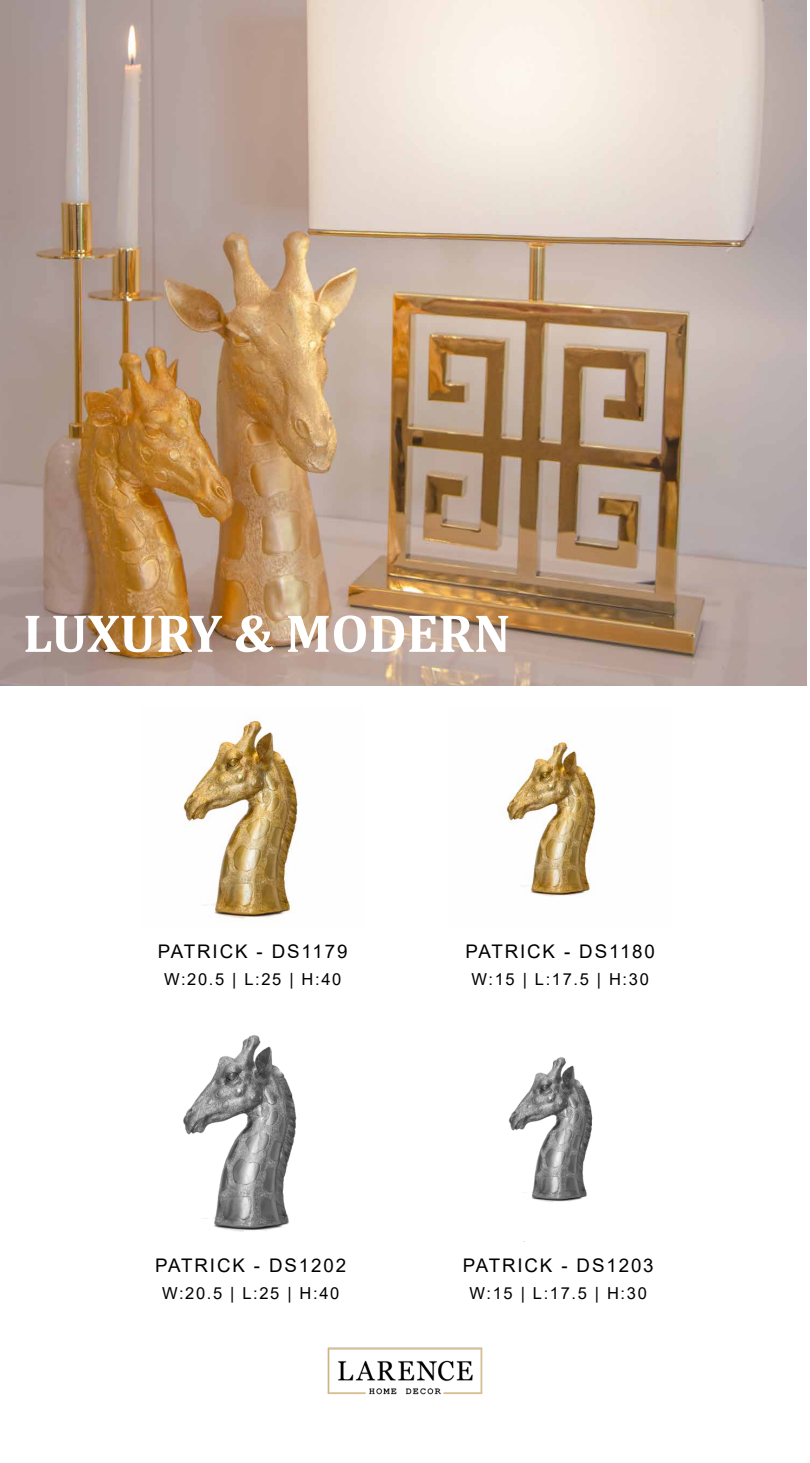
<style>
.page{position:relative;width:810px;height:1463px;background:#fff}
.page>*{position:absolute;margin:0;border:0;box-sizing:border-box;transform-origin:0 0}
.t1{font:700 54px "Cambria";color:#fff}
.t2{font:18.75px "Arial";letter-spacing:.1em;color:#000}
.t3{font:16.5px "Arial";letter-spacing:.1em;color:#000}
</style>
<div class="page">
<img style="left:183px;top:719px;width:115px;height:200px">
<img style="left:506px;top:740px;width:90px;height:157px">
<img style="left:183px;top:1035px;width:114px;height:197px">
<img style="left:508px;top:1057px;width:85px;height:145px">
<img style="left:327px;top:1347px;width:156px;height:48px">
<img style="left:0;top:0;width:806px;height:685px">
<h1 class="t1" style="left:23px;top:595px;width:489px">LUXURY &amp; MODERN</h1>
<p class="t2" style="left:158px;top:939px;width:191px">PATRICK - DS1179</p>
<p class="t3" style="left:164px;top:968px;width:179px">W:20.5 | L:25 | H:40</p>
<p class="t2" style="left:155px;top:1252px;width:193px">PATRICK - DS1202</p>
<p class="t3" style="left:162px;top:1282px;width:179px">W:20.5 | L:25 | H:40</p>
<p class="t2" style="left:465px;top:939px;width:191px">PATRICK - DS1180</p>
<p class="t3" style="left:472px;top:968px;width:179px">W:15 | L:17.5 | H:30</p>
<p class="t2" style="left:463px;top:1252px;width:193px">PATRICK - DS1203</p>
<p class="t3" style="left:470px;top:1282px;width:179px">W:15 | L:17.5 | H:30</p>
</div>
